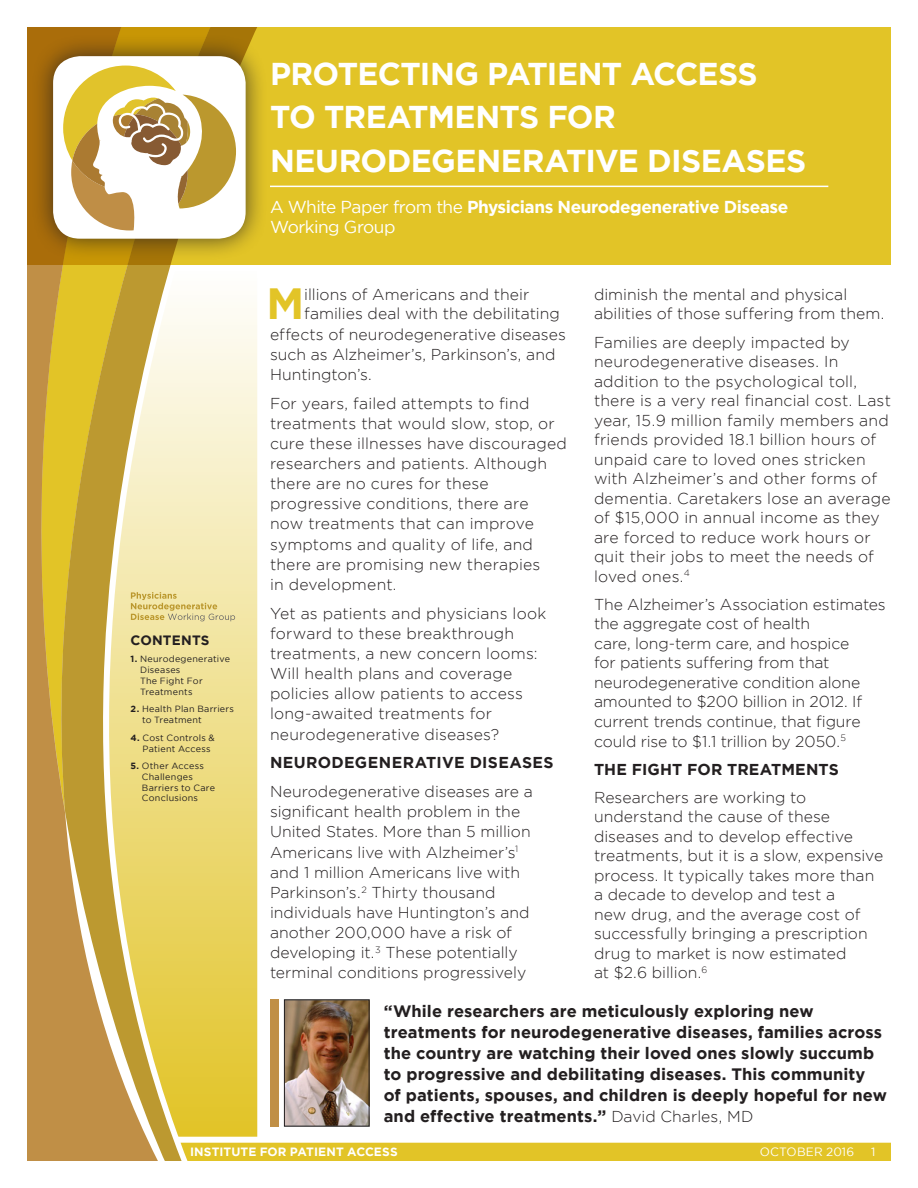
<style>
.page{position:relative;width:918px;height:1188px;background:#fff}
.page>*{position:absolute;margin:0;border:0;box-sizing:border-box;transform-origin:0 0}
.Body_Copy_-_3{font:700 43.65px "Gotham";color:#e2c427}
.t1{font:700 31.5px/43.5px "Gotham";letter-spacing:-.02em;color:#fff}
.Byline{font:700 17.25px/20.7px "Gotham";letter-spacing:-.025em;color:#fff}
.Body_Copy_-_3-2{font:700 16.5px/21px "Gotham";letter-spacing:.005em;color:#231f20}
.Body_Copy_-_3-3{font:300 15.75px/19.5px "Gotham";letter-spacing:.005em;color:#231f20}
.Body_Copy_-_3-4{font:700 15.75px "Gotham";letter-spacing:.02em;color:#231f20}
.Body_Copy{font:700 13.5px "Gotham";letter-spacing:.01em;color:#231f20}
.t2{font:700 12px "Gotham";letter-spacing:.005em;color:#fff}
.Body_Copy_-_3-5{font:12px "Gotham";letter-spacing:.01em;color:#fff}
.Body_Copy-2{font:9px/10.8px "Gotham";letter-spacing:.025em;color:#231f20}
.s1{font-weight:700}
.s2{font-weight:400}
.s3{font-weight:300;font-size:15.75px}
</style>
<div class="page">
<svg style="left:27px;top:265px;width:230px;height:896px;background:#c3964e"></svg>
<svg style="left:40px;top:265px;width:170px;height:548px;background:#cead34"></svg>
<div style="left:181px;top:1143px;width:710px;height:18px;background:#e2c427"></div>
<div style="left:27px;top:27px;width:864px;height:238px;background:#e2c427"></div>
<svg style="left:108px;top:271px;width:149px;height:866px;background:#ead98a"></svg>
<hr style="left:270px;top:186px;width:558px;height:1px;background:#fff">
<svg style="left:131px;top:592px;width:104px;height:29px;background:#e5d693"></svg>
<div style="left:31px;top:34px;width:237px;height:227px;background:#231f20;opacity:.75"></div>
<div style="left:53px;top:56px;width:193px;height:183px;background:#fff;border-radius:27px"></div>
<svg style="left:63px;top:66px;width:173px;height:164px"></svg>
<img style="left:286px;top:1001px;width:81px;height:124px">
<div style="left:284px;top:999px;width:85px;height:128px;border:1px solid #231f20"></div>
<div style="left:270px;top:999px;width:9px;height:128px;background:#c08f46"></div>
<p class="Body_Copy" style="left:131px;top:632px;width:81px">CONTENTS</p>
<p class="Body_Copy-2" style="left:140px;top:654px;width:91px;text-indent:-9px"><span class="s1">1.</span> Neurodegenerative<br>Diseases<br>The Fight For<br>Treatments</p>
<p class="Body_Copy-2" style="left:142px;top:704px;width:93px;text-indent:-11px"><span class="s1">2.</span> Health Plan Barriers to Treatment</p>
<p class="Body_Copy-2" style="left:142px;top:732px;width:74px;text-indent:-12px"><span class="s1">4.</span> Cost Controls &amp;<br>Patient Access</p>
<p class="Body_Copy-2" style="left:142px;top:760px;width:75px;text-indent:-11px"><span class="s1">5.</span> Other Access<br>Challenges<br>Barriers to Care<br>Conclusions</p>
<p class="t1" style="left:270px;top:51px;width:538px">PROTECTING PATIENT ACCESS<br>TO TREATMENTS FOR<br>NEURODEGENERATIVE DISEASES</p>
<p class="Byline" style="left:270px;top:196px;width:520px"><span class="s2">A White Paper from the</span> Physicians Neurodegenerative Disease<br><span class="s2">Working Group</span></p>
<p class="Body_Copy_-_3" style="left:266px;top:279px;width:39px">M</p>
<p class="Body_Copy_-_3-3" style="left:304px;top:284px;width:227px">illions of Americans and their</p>
<p class="Body_Copy_-_3-3" style="left:594px;top:284px;width:292px">diminish the mental and physical abilities of those suffering from them.</p>
<p class="Body_Copy_-_3-3" style="left:594px;top:332px;width:298px">Families are deeply impacted by neurodegenerative diseases. In addition to the psychological toll, there is a very real financial cost. Last year, 15.9 million family members and friends provided 18.1 billion hours of unpaid care to loved ones stricken with Alzheimer’s and other forms of dementia. Caretakers lose an average of $15,000 in annual income as they are forced to reduce work hours or quit their jobs to meet the needs of loved ones.<sup>4</sup></p>
<p class="Body_Copy_-_3-3" style="left:594px;top:594px;width:293px">The Alzheimer’s Association estimates the aggregate cost of health<br>care, long-term care, and hospice<br>for patients suffering from that neurodegenerative condition alone amounted to $200 billion in 2012. If current trends continue, that figure could rise to $1.1 trillion by 2050.<sup>5</sup></p>
<p class="Body_Copy_-_3-4" style="left:594px;top:760px;width:247px">THE FIGHT FOR TREATMENTS</p>
<p class="Body_Copy_-_3-3" style="left:594px;top:787px;width:291px">Researchers are working to understand the cause of these diseases and to develop effective treatments, but it is a slow, expensive process. It typically takes more than a decade to develop and test a<br>new drug, and the average cost of successfully bringing a prescription drug to market is now estimated<br>at $2.6 billion.<sup>6</sup></p>
<p class="Body_Copy_-_3-2" style="left:384px;top:1000px;width:505px">“While researchers are meticulously exploring new treatments for neurodegenerative diseases, families across the country are watching their loved ones slowly succumb to progressive and debilitating diseases. This community<br>of patients, spouses, and children is deeply hopeful for new and effective treatments.” <span class="s3">David Charles, MD</span></p>
<p class="Body_Copy_-_3-3" style="left:304px;top:304px;width:257px">families deal with the debilitating</p>
<p class="Body_Copy_-_3-3" style="left:270px;top:324px;width:297px">effects of neurodegenerative diseases</p>
<p class="Body_Copy_-_3-3" style="left:270px;top:344px;width:287px">such as Alzheimer’s, Parkinson’s, and</p>
<p class="Body_Copy_-_3-3" style="left:270px;top:364px;width:103px">Huntington’s.</p>
<p class="Body_Copy_-_3-3" style="left:270px;top:393px;width:298px;line-height:20.1px">For years, failed attempts to find treatments that would slow, stop, or cure these illnesses have discouraged researchers and patients. Although there are no cures for these progressive conditions, there are<br>now treatments that can improve symptoms and quality of life, and there are promising new therapies<br>in development.</p>
<p class="Body_Copy_-_3-3" style="left:270px;top:603px;width:278px;line-height:20.1px">Yet as patients and physicians look forward to these breakthrough treatments, a new concern looms:<br>Will health plans and coverage policies allow patients to access long-awaited treatments for neurodegenerative diseases?</p>
<p class="Body_Copy_-_3-4" style="left:270px;top:754px;width:285px">NEURODEGENERATIVE DISEASES</p>
<p class="Body_Copy_-_3-3" style="left:270px;top:781px;width:264px;line-height:20.1px">Neurodegenerative diseases are a significant health problem in the United States. More than 5 million Americans live with Alzheimer’s<sup>1 </sup>and 1 million Americans live with Parkinson’s.<sup>2</sup> Thirty thousand individuals have Huntington’s and another 200,000 have a risk of developing it.<sup>3</sup> These potentially terminal conditions progressively</p>
<p class="t2" style="left:190px;top:1145px;width:209px">INSTITUTE FOR PATIENT ACCESS</p>
<p class="Body_Copy_-_3-5" style="left:760px;top:1145px;width:96px">OCTOBER 2016</p>
<p class="Body_Copy_-_3-5" style="left:871px;top:1145px;width:6px">1</p>
</div>
